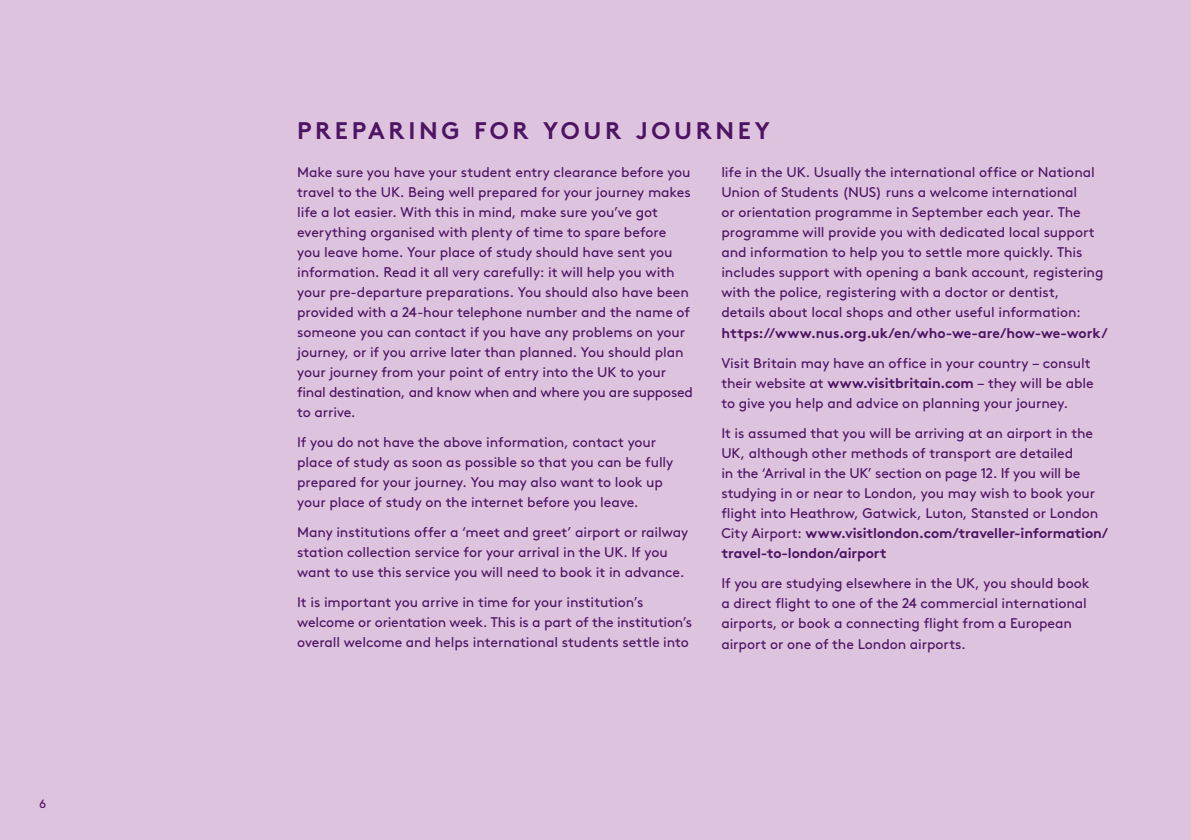
<style>
.page{position:relative;width:1191px;height:840px;background:#fff}
.page>*{position:absolute;margin:0;border:0;box-sizing:border-box;transform-origin:0 0}
.t1{font:700 24px "Brown Pro";letter-spacing:.155em;color:#4c1463}
.t2{font:14px/20px "Brown Pro";letter-spacing:-.005em;color:#4c1463}
.t3{font:700 14px "Brown Pro";color:#4c1463}
.t4{font:12px "Brown Pro";color:#4c1463}
.s1{font-weight:700}
</style>
<div class="page">
<div style="left:0;top:0;width:1191px;height:839px;background:#dec3de"></div>
<p class="t4" style="left:39px;top:793px;width:9px">6</p>
<h1 class="t1" style="left:297px;top:111px;width:474px">PREPARING FOR YOUR JOURNEY</h1>
<p class="t2" style="left:297px;top:161px;width:397px">Make sure you have your student entry clearance before you travel to the UK. Being well prepared for your journey makes life a lot easier. With this in mind, make sure you’ve got everything organised with plenty of time to spare before you leave home. Your place of study should have sent you information. Read it all very carefully: it will help you with your pre-departure preparations. You should also have been provided with a 24-hour telephone number and the name of someone you can contact if you have any problems on your journey, or if you arrive later than planned. You should plan your journey from your point of entry into the UK to your final destination, and know when and where you are supposed to arrive.</p>
<p class="t2" style="left:297px;top:431px;width:378px">If you do not have the above information, contact your place of study as soon as possible so that you can be fully prepared for your journey. You may also want to look up your place of study on the internet before you leave.</p>
<p class="t2" style="left:297px;top:521px;width:393px">Many institutions offer a ‘meet and greet’ airport or railway station collection service for your arrival in the UK. If you want to use this service you will need to book it in advance.</p>
<p class="t2" style="left:297px;top:591px;width:396px">It is important you arrive in time for your institution’s welcome or orientation week. This is a part of the institution’s overall welcome and helps international students settle into</p>
<p class="t2" style="left:721px;top:161px;width:384px">life in the UK. Usually the international office or National Union of Students (NUS) runs a welcome international<br>or orientation programme in September each year. The programme will provide you with dedicated local support and information to help you to settle more quickly. This includes support with opening a bank account, registering with the police, registering with a doctor or dentist, details about local shops and other useful information:</p>
<p class="t3" style="left:721px;top:321px;width:388px">https://www.nus.org.uk/en/who-we-are/how-we-work/</p>
<p class="t2" style="left:721px;top:352px;width:374px">Visit Britain may have an office in your country – consult their website at <span class="s1">www.visitbritain.com</span> – they will be able to give you help and advice on planning your journey.</p>
<p class="t2" style="left:721px;top:422px;width:388px">It is assumed that you will be arriving at an airport in the UK, although other methods of transport are detailed<br>in the ‘Arrival in the UK’ section on page 12. If you will be studying in or near to London, you may wish to book your flight into Heathrow, Gatwick, Luton, Stansted or London City Airport: <span class="s1">www.visitlondon.com/traveller-information/ travel-to-london/airport</span></p>
<p class="t2" style="left:721px;top:572px;width:370px">If you are studying elsewhere in the UK, you should book a direct flight to one of the 24 commercial international airports, or book a connecting flight from a European airport or one of the London airports.</p>
</div>
